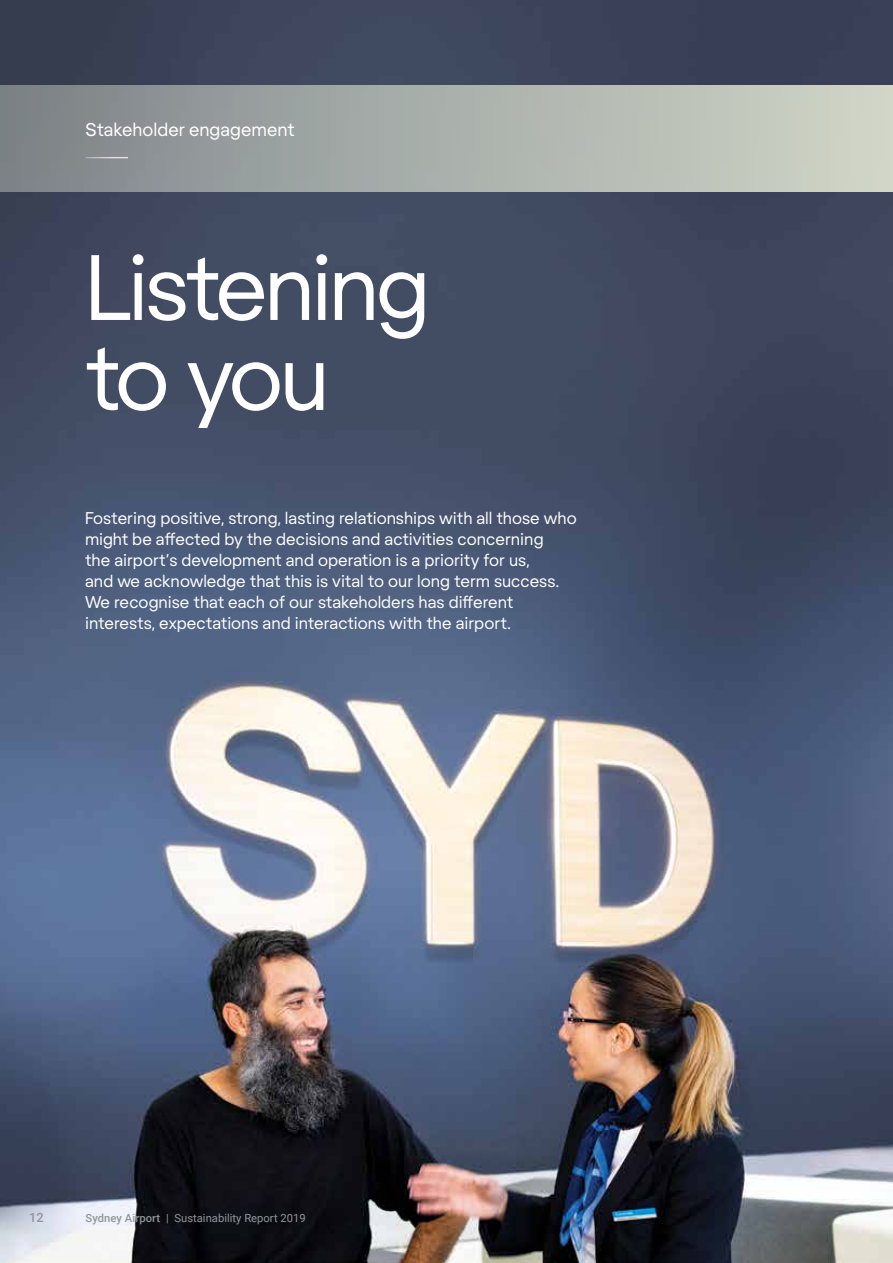
<style>
.page{position:relative;width:893px;height:1263px;background:#fff}
.page>*{position:absolute;margin:0;border:0;box-sizing:border-box;transform-origin:0 0}
.t1{font:90px/90px "Regola Pro";letter-spacing:-.045em;color:#fff}
.t2{font:18px "Regola Pro";color:#fff}
.t3{font:16.5px/21px "Regola Pro";color:#fff}
.t4{font:500 12.75px "Roboto";color:#939598}
.t5{font:11.25px "Roboto";color:#939598}
.s1{font-weight:500}
</style>
<div class="page">
<img style="left:0;top:0;width:893px;height:1263px">
<div style="left:0;top:85px;width:893px;height:106px;background:linear-gradient(to right,#7e858a,#d2d8c9)"></div>
<hr style="left:86px;top:157px;width:42px;height:1px;background:#fff">
<p class="t2" style="left:86px;top:118px;width:211px">Stakeholder engagement</p>
<h1 class="t1" style="left:85px;top:238px;width:346px">Listening to you</h1>
<p class="t3" style="left:85px;top:506px;width:493px">Fostering positive, strong, lasting relationships with all those who might be affected by the decisions and activities concerning<br>the airport’s development and operation is a priority for us,<br>and we acknowledge that this is vital to our long term success.<br>We recognise that each of our stakeholders has different interests, expectations and interactions with the airport.</p>
<p class="t4" style="left:29px;top:1209px;width:16px">12</p>
<p class="t5" style="left:86px;top:1210px;width:222px"><span class="s1">Sydney Airport</span> | Sustainability Report 2019</p>
</div>
